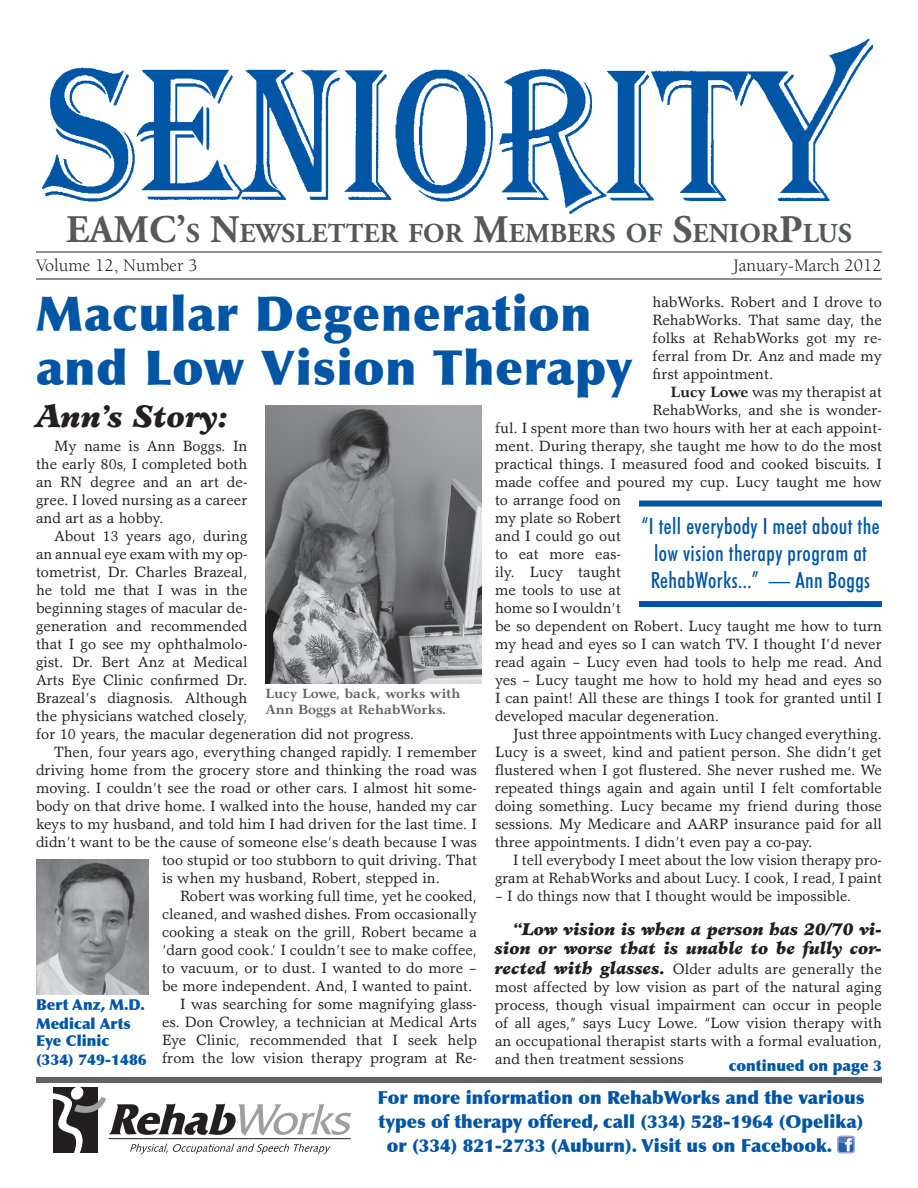
<style>
.page{position:relative;width:918px;height:1188px;background:#fff}
.page>*{position:absolute;margin:0;border:0;box-sizing:border-box;transform-origin:0 0}
.t1{font:900 48px/54px "Optima";letter-spacing:.015em;color:#0155a5}
.t2{font:italic 900 30px "Minister";color:#231f20}
.t3{font:700 27.3px "Adobe Garamond";letter-spacing:.005em;color:#57585a}
.t4{font:500 condensed 22.5px/27px "Futura BT";letter-spacing:.02em;color:#0155a5;text-align:center;scale:.96 1}
.t5{font:900 18px "Optima";color:#0155a5}
.t6{font:18px "Berkeley";color:#231f20}
.t7{font:italic 900 16.5px/19.8px "Minister";color:#231f20;text-align:right}
.t8{font:15px/18px "Garth Graphic";color:#231f20;text-align:justify}
.t9{font:900 15px/19.5px "Optima";color:#0155a5}
.t10{font:700 13.5px/16.2px "Garth Graphic";color:#636366}
.s1{font-size:39px}
.s2{font-weight:700}
.s3{font-family:"Minister";font-weight:900;font-style:italic;font-size:16.5px}
</style>
<div class="page">
<img style="left:42px;top:38px;width:831px;height:176px">
<hr style="left:36px;top:252px;width:846px;height:1px;background:#231f20">
<hr style="left:36px;top:279px;width:846px;height:1px;background:#231f20">
<div style="left:639px;top:501px;width:243px;height:6px;background:#0155a5"></div>
<div style="left:639px;top:601px;width:243px;height:6px;background:#0155a5"></div>
<img style="left:266px;top:405px;width:216px;height:279px">
<svg style="left:837px;top:1136px;width:18px;height:17px"></svg>
<div style="left:36px;top:1077px;width:846px;height:6px;background:#636366"></div>
<svg style="left:53px;top:1087px;width:298px;height:67px"></svg>
<hr style="left:109px;top:1138px;width:242px;height:1px;background:#231f20">
<img style="left:36px;top:860px;width:112px;height:134px">
<h3 class="t3" style="left:66px;top:219px;width:787px"><span class="s1">EAMC’</span>S <span class="s1">N</span>EWSLETTER FOR <span class="s1">M</span>EMBERS OF <span class="s1">S</span>ENIOR<span class="s1">P</span>LUS</h3>
<p class="t6" style="left:36px;top:256px;width:163px">Volume 12, Number 3</p>
<p class="t6" style="left:733px;top:256px;width:150px">January-March 2012</p>
<h1 class="t1" style="left:36px;top:288px;width:598px">Macular Degeneration and Low Vision Therapy</h1>
<p class="t8" style="left:652px;top:293px;width:231px">habWorks. Robert and I drove to RehabWorks. That same day, the folks at RehabWorks got my re&shy;ferral from Dr. Anz and made my first appointment.</p>
<p class="t8" style="left:671px;top:383px;width:213px"><span class="s2">Lucy Lowe</span> was my therapist at</p>
<p class="t8" style="left:652px;top:401px;width:231px">RehabWorks, and she is wonder-</p>
<p class="t8" style="left:495px;top:419px;width:388px">ful. I spent more than two hours with her at each appoint-</p>
<p class="t8" style="left:495px;top:437px;width:389px">ment. During therapy, she taught me how to do the most</p>
<p class="t8" style="left:495px;top:455px;width:389px">practical things. I measured food and cooked biscuits. I</p>
<p class="t8" style="left:495px;top:473px;width:389px">made coffee and poured my cup. Lucy taught me how</p>
<p class="t8" style="left:495px;top:491px;width:127px">to arrange food on</p>
<p class="t8" style="left:495px;top:509px;width:128px">my plate so Robert</p>
<p class="t8" style="left:495px;top:527px;width:127px">and I could go out</p>
<p class="t8" style="left:495px;top:545px;width:127px">to eat more eas-</p>
<p class="t8" style="left:495px;top:563px;width:128px">ily. Lucy taught</p>
<p class="t8" style="left:495px;top:581px;width:127px">me tools to use at</p>
<p class="t8" style="left:495px;top:599px;width:128px">home so I wouldn’t</p>
<p class="t8" style="left:495px;top:617px;width:389px">be so dependent on Robert. Lucy taught me how to turn</p>
<p class="t8" style="left:495px;top:635px;width:388px">my head and eyes so I can watch TV. I thought I’d never</p>
<p class="t8" style="left:495px;top:653px;width:389px">read again – Lucy even had tools to help me read. And</p>
<p class="t8" style="left:495px;top:671px;width:388px">yes – Lucy taught me how to hold my head and eyes so</p>
<p class="t8" style="left:495px;top:689px;width:388px">I can paint! All these are things I took for granted until I</p>
<p class="t8" style="left:495px;top:707px;width:226px">developed macular degeneration.</p>
<p class="t8" style="left:513px;top:725px;width:370px">Just three appointments with Lucy changed everything.</p>
<p class="t8" style="left:495px;top:743px;width:388px">Lucy is a sweet, kind and patient person. She didn’t get</p>
<p class="t8" style="left:495px;top:761px;width:388px">flustered when I got flustered. She never rushed me. We</p>
<p class="t8" style="left:495px;top:779px;width:389px">repeated things again and again until I felt comfortable</p>
<p class="t8" style="left:495px;top:797px;width:388px">doing something. Lucy became my friend during those</p>
<p class="t8" style="left:495px;top:815px;width:388px">sessions. My Medicare and AARP insurance paid for all</p>
<p class="t8" style="left:495px;top:833px;width:319px">three appointments. I didn’t even pay a co-pay.</p>
<p class="t8" style="left:513px;top:851px;width:371px">I tell everybody I meet about the low vision therapy pro-</p>
<p class="t8" style="left:495px;top:869px;width:388px">gram at RehabWorks and about Lucy. I cook, I read, I paint</p>
<p class="t8" style="left:495px;top:887px;width:358px">– I do things now that I thought would be impossible.</p>
<p class="t7" style="left:495px;top:919px;width:389px">“Low vision is when a person has 20/70 vi&shy;sion or worse that is unable to be fully cor-</p>
<p class="t8" style="left:495px;top:960px;width:389px"><span class="s3">rected with glasses.</span> Older adults are generally the most affected by low vision as part of the natural aging process, though visual impairment can occur in people of all ages,” says Lucy Lowe. “Low vision therapy with an occupational therapist starts with a formal evaluation, and then treatment sessions</p>
<h2 class="t2" style="left:36px;top:398px;width:194px">Ann’s Story:</h2>
<p class="t8" style="left:36px;top:437px;width:213px;text-indent:18px">My name is Ann Boggs. In the early 80s, I completed both an RN degree and an art de&shy;gree. I loved nursing as a career and art as a hobby.</p>
<p class="t8" style="left:54px;top:527px;width:195px">About 13 years ago, during</p>
<p class="t8" style="left:36px;top:545px;width:213px">an annual eye exam with my op-</p>
<p class="t8" style="left:36px;top:563px;width:213px">tometrist, Dr. Charles Brazeal,</p>
<p class="t8" style="left:36px;top:581px;width:213px">he told me that I was in the</p>
<p class="t8" style="left:36px;top:599px;width:213px">beginning stages of macular de-</p>
<p class="t8" style="left:36px;top:617px;width:213px">generation and recommended</p>
<p class="t8" style="left:36px;top:635px;width:213px">that I go see my ophthalmolo-</p>
<p class="t8" style="left:36px;top:653px;width:213px">gist. Dr. Bert Anz at Medical</p>
<p class="t8" style="left:36px;top:671px;width:213px">Arts Eye Clinic confirmed Dr.</p>
<p class="t8" style="left:36px;top:689px;width:213px">Brazeal’s diagnosis. Although</p>
<p class="t8" style="left:36px;top:707px;width:213px">the physicians watched closely,</p>
<p class="t8" style="left:36px;top:725px;width:380px">for 10 years, the macular degeneration did not progress.</p>
<p class="t8" style="left:54px;top:743px;width:425px">Then, four years ago, everything changed rapidly. I remember</p>
<p class="t8" style="left:36px;top:761px;width:443px">driving home from the grocery store and thinking the road was</p>
<p class="t8" style="left:36px;top:779px;width:442px">moving. I couldn’t see the road or other cars. I almost hit some-</p>
<p class="t8" style="left:36px;top:797px;width:443px">body on that drive home. I walked into the house, handed my car</p>
<p class="t8" style="left:36px;top:815px;width:442px">keys to my husband, and told him I had driven for the last time. I</p>
<p class="t8" style="left:36px;top:833px;width:442px">didn’t want to be the cause of someone else’s death because I was</p>
<p class="t8" style="left:162px;top:851px;width:317px">too stupid or too stubborn to quit driving. That</p>
<p class="t8" style="left:162px;top:869px;width:280px">is when my husband, Robert, stepped in.</p>
<p class="t8" style="left:180px;top:887px;width:298px">Robert was working full time, yet he cooked,</p>
<p class="t8" style="left:162px;top:905px;width:317px">cleaned, and washed dishes. From occasionally</p>
<p class="t8" style="left:162px;top:923px;width:316px">cooking a steak on the grill, Robert became a</p>
<p class="t8" style="left:162px;top:941px;width:317px">‘darn good cook.’ I couldn’t see to make coffee,</p>
<p class="t8" style="left:162px;top:959px;width:317px">to vacuum, or to dust. I wanted to do more –</p>
<p class="t8" style="left:162px;top:977px;width:312px">be more independent. And, I wanted to paint.</p>
<p class="t8" style="left:180px;top:995px;width:298px">I was searching for some magnifying glass-</p>
<p class="t8" style="left:162px;top:1013px;width:317px">es. Don Crowley, a technician at Medical Arts</p>
<p class="t8" style="left:162px;top:1031px;width:317px">Eye Clinic, recommended that I seek help</p>
<p class="t8" style="left:162px;top:1049px;width:317px">from the low vision therapy program at Re-</p>
<h3 class="t4" style="left:641px;top:512px;width:250px">“I tell everybody I meet about the low vision therapy program at<br>RehabWorks...” — Ann Boggs</h3>
<p class="t10" style="left:266px;top:685px;width:197px">Lucy Lowe, back, works with<br>Ann Boggs at RehabWorks.</p>
<p class="t9" style="left:36px;top:995px;width:110px">Bert Anz, M.D.<br>Medical Arts</p>
<p class="t9" style="left:36px;top:1031px;width:112px">Eye Clinic (334) 749-1486</p>
<p class="t9" style="left:729px;top:1056px;width:155px">continued on page 3</p>
<p class="t5" style="left:377px;top:1087px;width:489px">For more information on RehabWorks and the various</p>
<p class="t5" style="left:379px;top:1111px;width:486px">types of therapy offered, call (334) 528-1964 (Opelika)</p>
<p class="t5" style="left:387px;top:1135px;width:447px">or (334) 821-2733 (Auburn). Visit us on Facebook.</p>
</div>
